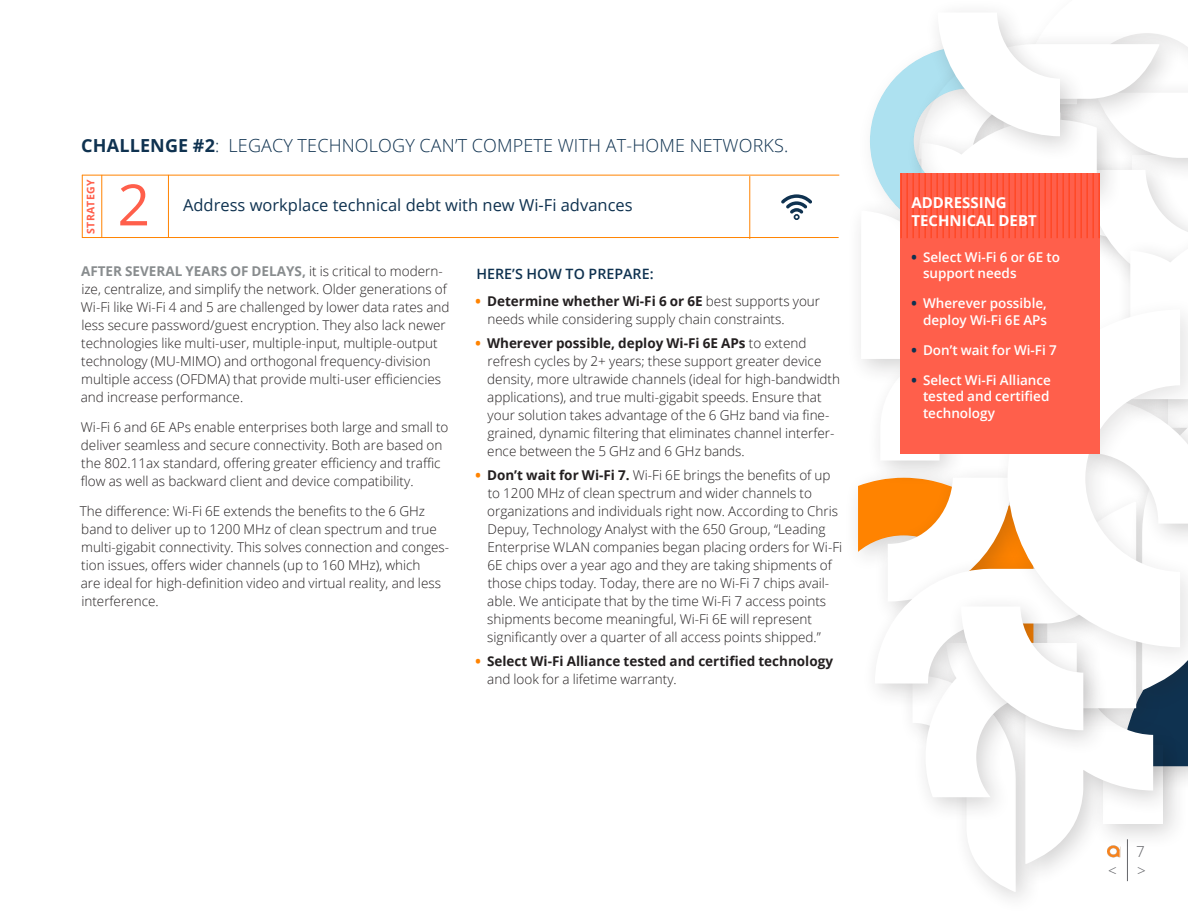
<style>
.page{position:relative;width:1188px;height:918px;background:#fff}
.page>*{position:absolute;margin:0;border:0;box-sizing:border-box;transform-origin:0 0}
.sub{font:57px "Open Sans";color:#ff5f4b}
.text{font:300 18px "Open Sans";letter-spacing:.01em;color:#0f3250}
.strategy{font:16.5px "Open Sans";color:#0f3250}
.toc_text{font:300 15.15px "Open Sans";color:#646569}
.sidehed{font:700 15px/18px "Open Sans";color:#fff}
.how{font:600 14.25px "Open Sans";color:#0f3250}
.text-2{font:300 13.5px/18px "Open Sans";color:#231f20}
.sidetext{font:600 13.5px/16.5px "Open Sans";color:#fff}
.text-3{font:700 13.5px/18px "Open Sans";color:#231f20}
.sub-2{font:700 10.5px "Open Sans";letter-spacing:.03em;color:#ff5f4b}
.s1{font-weight:700}
.s2{font-weight:700;color:#888c8e}
.s3{font-weight:800;color:#ff8300}
.s4{font-weight:300}
.s5{font-weight:800;color:#0f3250}
</style>
<div class="page">
<hr style="left:82px;top:237px;width:757px;height:1px;background:#ff8300">
<hr style="left:82px;top:175px;width:757px;height:1px;background:#ff8300">
<hr style="left:168px;top:175px;width:1px;height:63px;background:#ff8300">
<hr style="left:101px;top:175px;width:1px;height:63px;background:#ff8300">
<hr style="left:82px;top:175px;width:1px;height:63px;background:#ff8300">
<svg style="left:781px;top:194px;width:31px;height:26px"></svg>
<hr style="left:749px;top:176px;width:1px;height:63px;background:#ff8300">
<svg style="left:858px;top:14px;width:330px;height:878px"></svg>
<div style="left:900px;top:173px;width:200px;height:281px;background:#ff5f4b"></div>
<hr style="left:901px;top:173px;width:1px;height:65px;background:#ff8300">
<hr style="left:907px;top:173px;width:1px;height:65px;background:#ff8300">
<hr style="left:913px;top:173px;width:1px;height:65px;background:#ff8300">
<hr style="left:919px;top:173px;width:1px;height:65px;background:#ff8300">
<hr style="left:925px;top:173px;width:1px;height:65px;background:#ff8300">
<hr style="left:931px;top:173px;width:1px;height:65px;background:#ff8300">
<hr style="left:937px;top:173px;width:1px;height:65px;background:#ff8300">
<hr style="left:943px;top:173px;width:1px;height:65px;background:#ff8300">
<hr style="left:949px;top:173px;width:1px;height:65px;background:#ff8300">
<hr style="left:955px;top:173px;width:1px;height:65px;background:#ff8300">
<hr style="left:961px;top:173px;width:1px;height:65px;background:#ff8300">
<hr style="left:967px;top:173px;width:1px;height:65px;background:#ff8300">
<hr style="left:973px;top:173px;width:1px;height:65px;background:#ff8300">
<hr style="left:979px;top:173px;width:1px;height:65px;background:#ff8300">
<hr style="left:985px;top:173px;width:1px;height:65px;background:#ff8300">
<hr style="left:991px;top:173px;width:1px;height:65px;background:#ff8300">
<hr style="left:997px;top:173px;width:1px;height:65px;background:#ff8300">
<hr style="left:1003px;top:173px;width:1px;height:65px;background:#ff8300">
<hr style="left:1009px;top:173px;width:1px;height:65px;background:#ff8300">
<hr style="left:1015px;top:173px;width:1px;height:65px;background:#ff8300">
<hr style="left:1021px;top:173px;width:1px;height:65px;background:#ff8300">
<hr style="left:1027px;top:173px;width:1px;height:65px;background:#ff8300">
<hr style="left:1033px;top:173px;width:1px;height:65px;background:#ff8300">
<hr style="left:1039px;top:173px;width:1px;height:65px;background:#ff8300">
<hr style="left:1045px;top:173px;width:1px;height:65px;background:#ff8300">
<hr style="left:1051px;top:173px;width:1px;height:65px;background:#ff8300">
<hr style="left:1057px;top:173px;width:1px;height:65px;background:#ff8300">
<hr style="left:1063px;top:173px;width:1px;height:65px;background:#ff8300">
<hr style="left:1069px;top:173px;width:1px;height:65px;background:#ff8300">
<hr style="left:1075px;top:173px;width:1px;height:65px;background:#ff8300">
<hr style="left:1081px;top:173px;width:1px;height:65px;background:#ff8300">
<hr style="left:1087px;top:173px;width:1px;height:65px;background:#ff8300">
<hr style="left:1093px;top:173px;width:1px;height:65px;background:#ff8300">
<hr style="left:1099px;top:173px;width:1px;height:65px;background:#ff8300">
<p class="text" style="left:81px;top:134px;width:709px"><span class="s1">CHALLENGE #2</span>: LEGACY TECHNOLOGY CAN’T COMPETE WITH AT-HOME NETWORKS.</p>
<p class="sub-2" style="left:83px;top:234px;width:56px;rotate:-90deg">STRATEGY</p>
<p class="sub" style="left:118px;top:166px;width:34px">2</p>
<p class="strategy" style="left:183px;top:193px;width:451px">Address workplace technical debt with new Wi-Fi advances</p>
<p class="text-2" style="left:81px;top:261px;width:370px"><span class="s2">AFTER SEVERAL YEARS OF DELAYS,</span> it is critical to modern&shy;ize, centralize, and simplify the network. Older generations of Wi-Fi like Wi-Fi 4 and 5 are challenged by lower data rates and less secure password/guest encryption. They also lack newer technologies like multi-user, multiple-input, multiple-output technology (MU-MIMO) and orthogonal frequency-division multiple access (OFDMA) that provide multi-user efficiencies and increase performance.</p>
<p class="text-2" style="left:81px;top:417px;width:369px">Wi-Fi 6 and 6E APs enable enterprises both large and small to deliver seamless and secure connectivity. Both are based on the 802.11ax standard, offering greater efficiency and traffic flow as well as backward client and device compatibility.</p>
<p class="text-2" style="left:80px;top:501px;width:371px">The difference: Wi-Fi 6E extends the benefits to the 6 GHz band to deliver up to 1200 MHz of clean spectrum and true multi-gigabit connectivity. This solves connection and conges&shy;tion issues, offers wider channels (up to 160 MHz), which<br>are ideal for high-definition video and virtual reality, and less interference.</p>
<p class="how" style="left:477px;top:264px;width:179px">HERE’S HOW TO PREPARE:</p>
<p class="text-2" style="left:487px;top:292px;width:334px;text-indent:-12px"><span class="s3">•</span> <span class="s1">Determine whether Wi-Fi 6 or 6E</span> best supports your needs while considering supply chain constraints.</p>
<p class="text-2" style="left:487px;top:334px;width:354px;text-indent:-12px"><span class="s3">•</span> <span class="s1">Wherever possible, deploy Wi-Fi 6E APs</span> to extend refresh cycles by 2+ years; these support greater device density, more ultrawide channels (ideal for high-bandwidth applications), and true multi-gigabit speeds. Ensure that your solution takes advantage of the 6 GHz band via fine&shy;grained, dynamic filtering that eliminates channel interfer&shy;ence between the 5 GHz and 6 GHz bands.</p>
<p class="text-2" style="left:487px;top:466px;width:356px;text-indent:-12px"><span class="s3">•</span> <span class="s1">Don’t wait for Wi-Fi 7.</span> Wi-Fi 6E brings the benefits of up to 1200 MHz of clean spectrum and wider channels to organizations and individuals right now. According to Chris Depuy, Technology Analyst with the 650 Group, “Leading Enterprise WLAN companies began placing orders for Wi-Fi 6E chips over a year ago and they are taking shipments of those chips today. Today, there are no Wi-Fi 7 chips avail&shy;able. We anticipate that by the time Wi-Fi 7 access points shipments become meaningful, Wi-Fi 6E will represent significantly over a quarter of all access points shipped.”</p>
<p class="text-3" style="left:487px;top:652px;width:347px;text-indent:-12px"><span class="s3">•</span> Select Wi-Fi Alliance tested and certified technology <span class="s4">and look for a lifetime warranty.</span></p>
<p class="sidehed" style="left:911px;top:193px;width:127px">ADDRESSING<br>TECHNICAL DEBT</p>
<p class="sidetext" style="left:923px;top:249px;width:138px;text-indent:-12px"><span class="s5">•</span> Select Wi-Fi 6 or 6E to support needs</p>
<p class="sidetext" style="left:911px;top:295px;width:137px;text-align:right"><span class="s5">•</span> Wherever possible, deploy Wi-Fi 6E APs</p>
<p class="sidetext" style="left:911px;top:342px;width:147px"><span class="s5">•</span> Don’t wait for Wi-Fi 7</p>
<p class="sidetext" style="left:923px;top:372px;width:129px;text-align:justify;text-indent:-12px"><span class="s5">•</span> Select Wi-Fi Alliance tested and certified technology</p>
<p class="toc_text" style="left:1136px;top:841px;width:10px">7</p>
<p class="toc_text" style="left:1108px;top:860px;width:10px">&lt;</p>
<p class="toc_text" style="left:1137px;top:860px;width:10px">&gt;</p>
</div>
